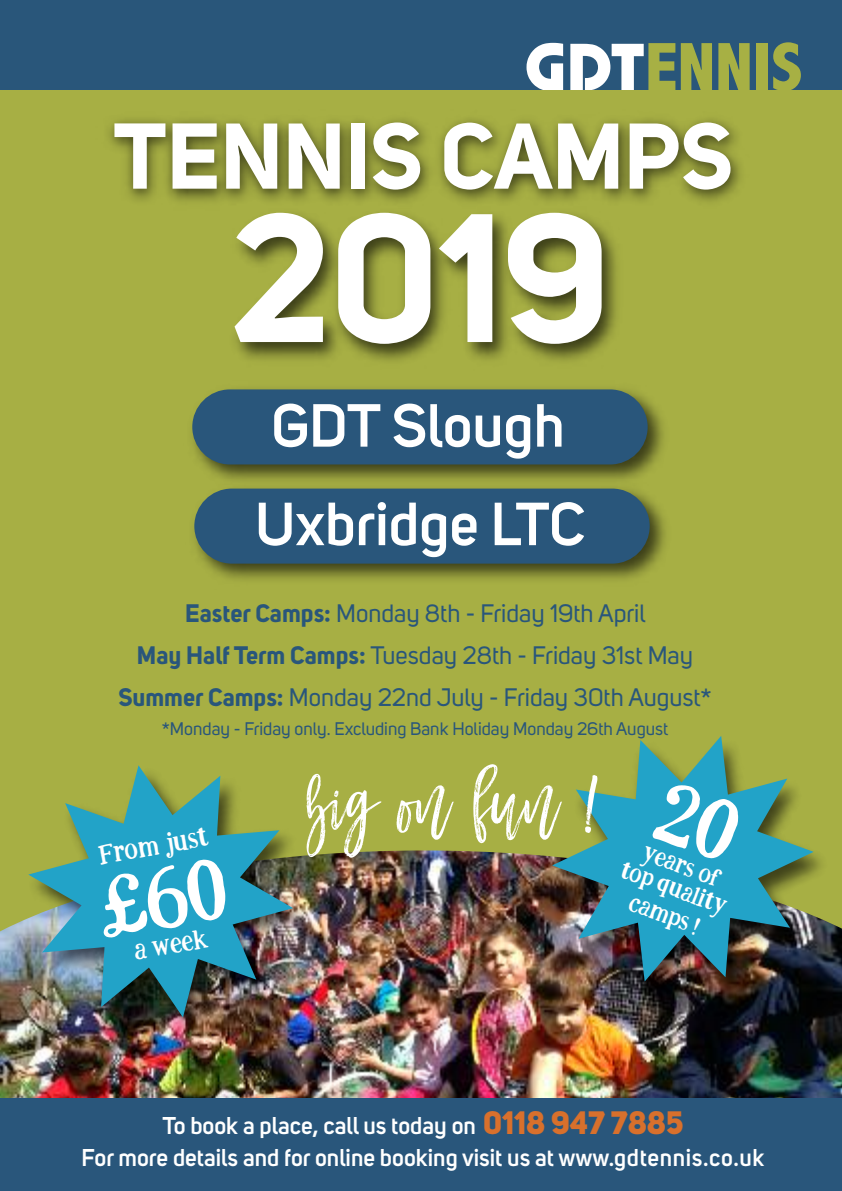
<style>
.page{position:relative;width:842px;height:1191px;background:#a7af44}
.page>*{position:absolute;margin:0;border:0;box-sizing:border-box;transform-origin:0 0}
.t1{font:700 180px "Uni Sans";color:#fff}
.t2{font:700 92px "Uni Sans";color:#fff}
.t3{font:88px "Mustache Brush Script";color:#fff}
.t4{font:800 condensed 69.6px "Abadi";color:#a7b044}
.t5{font:600 60px/98.4px "Uni Sans";color:#fff}
.t6{font:25px/41.6px "Uni Sans";color:#29567b;text-align:center}
.t7{font:600 24px/32px "Uni Sans";color:#fff;text-align:center}
.t8{font:24px "justbecoolregular";color:#fff}
.t9{font:22px/28px "justbecoolregular";color:#fff;text-align:center}
.t10{font:18px "Uni Sans";color:#29567b}
.s1{font-family:"Pump Demi Bold Let Plain";font-weight:400;font-stretch:normal;font-size:70px;color:#fff}
.s2{font-weight:700}
.s3{font-weight:800;font-size:32px;color:#d8702c}
</style>
<div class="page">
<img style="left:193px;top:435px;width:471px;height:44px">
<div style="left:192px;top:389px;width:456px;height:75px;background:#29567b;border-radius:38px"></div>
<img style="left:194px;top:479px;width:472px;height:101px">
<div style="left:194px;top:488px;width:456px;height:75px;background:#29567b;border-radius:38px"></div>
<img style="left:123px;top:177px;width:621px;height:258px">
<div style="left:0;top:0;width:842px;height:89px;background:#29567a"></div>
<img style="left:0;top:850px;width:842px;height:247px">
<div style="left:0;top:1097px;width:842px;height:94px;background:#29567b"></div>
<img style="left:1px;top:850px;width:336px;height:217px">
<img style="left:28px;top:765px;width:265px;height:252px">
<img style="left:507px;top:850px;width:335px;height:201px">
<img style="left:552px;top:736px;width:262px;height:245px">
<div style="left:94px;top:856px;width:136px;height:83px;background:#22a3c8"></div>
<div style="left:651px;top:780px;width:93px;height:83px;background:#22a3c8"></div>
<h3 class="t4" style="left:525px;top:26px;width:280px"><span class="s1">GDT</span>ENNIS</h3>
<h2 class="t2" style="left:113px;top:99px;width:621px">TENNIS CAMPS</h2>
<h1 class="t1" style="left:231px;top:167px;width:381px">2019</h1>
<h3 class="t5" style="left:255px;top:372px;width:332px">GDT Slough<br>Uxbridge LTC</h3>
<p class="t6" style="left:118px;top:593px;width:595px"><span class="s2">Easter Camps:</span> Monday 8th - Friday 19th April<br><span class="s2">May Half Term Camps:</span> Tuesday 28th - Friday 31st May<br><span class="s2">Summer Camps:</span> Monday 22nd July - Friday 30th August*</p>
<p class="t10" style="left:162px;top:718px;width:508px">*Monday - Friday only. Excluding Bank Holiday Monday 26th August</p>
<p class="t8" style="left:97px;top:843px;width:112px;rotate:-10deg">From just</p>
<p class="t8" style="left:132px;top:939px;width:76px;rotate:-10deg">a week</p>
<h3 class="t3" style="left:307px;top:759px;width:298px">big on fun !</h3>
<p class="t9" style="left:648px;top:840px;width:83px;rotate:20deg">years of</p>
<p class="t9" style="left:626px;top:857px;width:112px;rotate:20deg">top quality camps !</p>
<p class="t7" style="left:82px;top:1107px;width:684px">To book a place, call us today on <span class="s3">0118 947 7885<br></span>For more details and for online booking visit us at www.gdtennis.co.uk</p>
</div>
